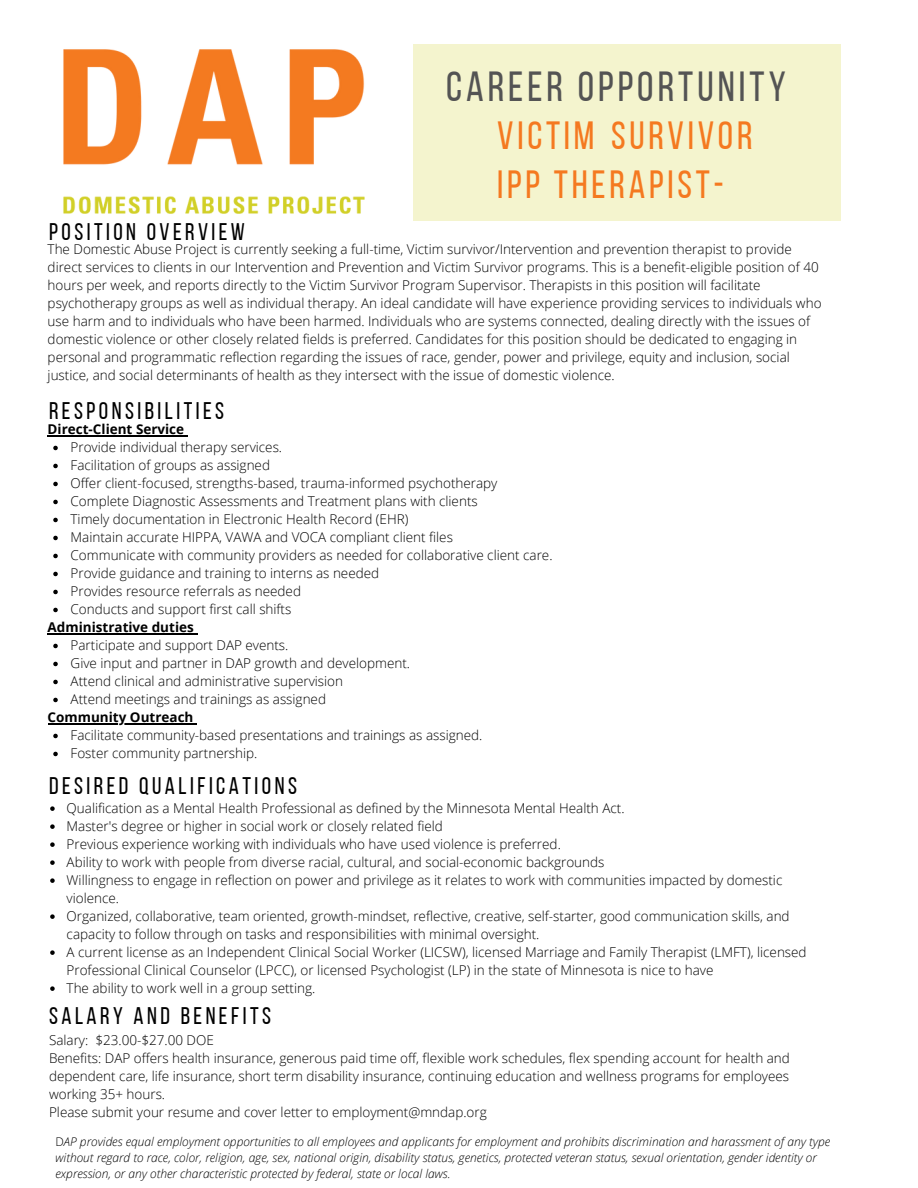
<style>
.page{position:relative;width:918px;height:1188px;background:#fff}
.page>*{position:absolute;margin:0;border:0;box-sizing:border-box;transform-origin:0 0}
.t1{font:42px "Bebas Neue";letter-spacing:.095em;color:#545454}
.t2{font:39.3px/49.1px "Bebas Neue";letter-spacing:.095em;color:#f47920}
.t3{font:24px "Bebas Neue";letter-spacing:.145em;color:#000}
.t4{font:300 13.5px/18px "Open Sans";color:#000}
.t5{font:700 13.5px "Open Sans";color:#000}
.t6{font:italic 300 12px/15.8px "Open Sans";color:#000}
.s1{font-style:normal}
</style>
<div class="page">
<img style="left:63px;top:49px;width:302px;height:165px">
<div style="left:413px;top:44px;width:427px;height:177px;background:#f4f4ce"></div>
<hr style="left:48px;top:436px;width:136px;height:1px;background:#000">
<svg style="left:53px;top:446px;width:5px;height:4px"></svg>
<svg style="left:53px;top:464px;width:5px;height:4px"></svg>
<svg style="left:53px;top:482px;width:5px;height:4px"></svg>
<svg style="left:53px;top:500px;width:5px;height:4px"></svg>
<svg style="left:53px;top:518px;width:5px;height:4px"></svg>
<svg style="left:53px;top:536px;width:5px;height:4px"></svg>
<svg style="left:53px;top:554px;width:5px;height:4px"></svg>
<svg style="left:53px;top:572px;width:5px;height:4px"></svg>
<svg style="left:53px;top:590px;width:5px;height:4px"></svg>
<svg style="left:53px;top:608px;width:5px;height:4px"></svg>
<hr style="left:48px;top:634px;width:146px;height:1px;background:#000">
<svg style="left:53px;top:644px;width:5px;height:4px"></svg>
<svg style="left:53px;top:662px;width:5px;height:4px"></svg>
<svg style="left:53px;top:680px;width:5px;height:4px"></svg>
<svg style="left:53px;top:698px;width:5px;height:4px"></svg>
<hr style="left:48px;top:724px;width:146px;height:1px;background:#000">
<svg style="left:53px;top:734px;width:5px;height:4px"></svg>
<svg style="left:53px;top:752px;width:5px;height:4px"></svg>
<svg style="left:50px;top:806px;width:5px;height:5px"></svg>
<svg style="left:50px;top:824px;width:5px;height:5px"></svg>
<svg style="left:50px;top:842px;width:5px;height:5px"></svg>
<svg style="left:50px;top:860px;width:5px;height:5px"></svg>
<svg style="left:50px;top:878px;width:5px;height:5px"></svg>
<svg style="left:50px;top:914px;width:5px;height:5px"></svg>
<svg style="left:50px;top:950px;width:5px;height:5px"></svg>
<svg style="left:50px;top:986px;width:5px;height:5px"></svg>
<p class="t1" style="left:446px;top:70px;width:341px">CAREER OPPORTUNITY</p>
<p class="t3" style="left:49px;top:222px;width:197px">POSITION OVERVIEW</p>
<p class="t2" style="left:497px;top:115px;width:257px">VICTIM SURVIVOR<br>IPP THERAPIST-</p>
<p class="t4" style="left:48px;top:240px;width:775px">The Domestic Abuse Project is currently seeking a full-time, Victim survivor/Intervention and prevention therapist to provide direct services to clients in our Intervention and Prevention and Victim Survivor programs. This is a benefit-eligible position of 40 hours per week, and reports directly to the Victim Survivor Program Supervisor. Therapists in this position will facilitate psychotherapy groups as well as individual therapy. An ideal candidate will have experience providing services to individuals who use harm and to individuals who have been harmed. Individuals who are systems connected, dealing directly with the issues of domestic violence or other closely related fields is preferred. Candidates for this position should be dedicated to engaging in personal and programmatic reflection regarding the issues of race, gender, power and privilege, equity and inclusion, social justice, and social determinants of health as they intersect with the issue of domestic violence.</p>
<p class="t3" style="left:49px;top:401px;width:177px">RESPONSIBILITIES</p>
<p class="t5" style="left:48px;top:420px;width:138px">Direct-Client Service</p>
<p class="t4" style="left:71px;top:438px;width:213px">Provide individual therapy services.</p>
<p class="t4" style="left:71px;top:456px;width:201px">Facilitation of groups as assigned</p>
<p class="t4" style="left:71px;top:474px;width:428px">Offer client-focused, strengths-based, trauma-informed psychotherapy</p>
<p class="t4" style="left:71px;top:492px;width:409px">Complete Diagnostic Assessments and Treatment plans with clients</p>
<p class="t4" style="left:71px;top:510px;width:339px">Timely documentation in Electronic Health Record (EHR)</p>
<p class="t4" style="left:71px;top:528px;width:384px">Maintain accurate HIPPA, VAWA and VOCA compliant client files</p>
<p class="t4" style="left:71px;top:546px;width:484px">Communicate with community providers as needed for collaborative client care.</p>
<p class="t4" style="left:71px;top:564px;width:310px">Provide guidance and training to interns as needed</p>
<p class="t4" style="left:71px;top:582px;width:232px">Provides resource referrals as needed</p>
<p class="t4" style="left:71px;top:600px;width:222px">Conducts and support first call shifts</p>
<p class="t5" style="left:48px;top:618px;width:148px">Administrative duties</p>
<p class="t4" style="left:71px;top:636px;width:219px">Participate and support DAP events.</p>
<p class="t4" style="left:71px;top:654px;width:341px">Give input and partner in DAP growth and development.</p>
<p class="t4" style="left:71px;top:672px;width:274px">Attend clinical and administrative supervision</p>
<p class="t4" style="left:71px;top:690px;width:257px">Attend meetings and trainings as assigned</p>
<p class="t5" style="left:48px;top:708px;width:147px">Community Outreach</p>
<p class="t4" style="left:71px;top:726px;width:413px">Facilitate community-based presentations and trainings as assigned.</p>
<p class="t4" style="left:71px;top:744px;width:188px">Foster community partnership.</p>
<p class="t3" style="left:49px;top:776px;width:249px">DESIRED QUALIFICATIONS</p>
<p class="t4" style="left:67px;top:799px;width:560px">Qualification as a Mental Health Professional as defined by the Minnesota Mental Health Act.</p>
<p class="t4" style="left:67px;top:817px;width:378px">Master's degree or higher in social work or closely related field</p>
<p class="t4" style="left:67px;top:835px;width:496px">Previous experience working with individuals who have used violence is preferred.</p>
<p class="t4" style="left:67px;top:853px;width:539px">Ability to work with people from diverse racial, cultural, and social-economic backgrounds</p>
<p class="t4" style="left:67px;top:871px;width:717px">Willingness to engage in reflection on power and privilege as it relates to work with communities impacted by domestic violence.</p>
<p class="t4" style="left:67px;top:907px;width:725px">Organized, collaborative, team oriented, growth-mindset, reflective, creative, self-starter, good communication skills, and capacity to follow through on tasks and responsibilities with minimal oversight.</p>
<p class="t4" style="left:67px;top:943px;width:742px">A current license as an Independent Clinical Social Worker (LICSW), licensed Marriage and Family Therapist (LMFT), licensed<br>Professional Clinical Counselor (LPCC), or licensed Psychologist (LP) in the state of Minnesota is nice to have</p>
<p class="t4" style="left:67px;top:979px;width:250px">The ability to work well in a group setting.</p>
<p class="t3" style="left:49px;top:1006px;width:223px">SALARY AND BENEFITS</p>
<p class="t4" style="left:49px;top:1030px;width:166px">Salary: $23.00-$27.00 DOE</p>
<p class="t4" style="left:49px;top:1048px;width:742px;text-align:justify">Benefits: DAP offers health insurance, generous paid time off, flexible work schedules, flex spending account for health and dependent care, life insurance, short term disability insurance, continuing education and wellness programs for employees working 35+ hours.</p>
<p class="t4" style="left:49px;top:1102px;width:439px">Please submit your resume and cover letter to employment@mndap.org</p>
<p class="t6" style="left:55px;top:1134px;width:776px"><span class="s1">D</span>AP provides equal employment opportunities to all employees and applicants for employment and prohibits discrimination and harassment of any type without regard to race, color, religion, age, sex, national origin, disability status, genetics, protected veteran status, sexual orientation, gender identity or expression, or any other characteristic protected by federal, state or local laws.</p>
</div>
